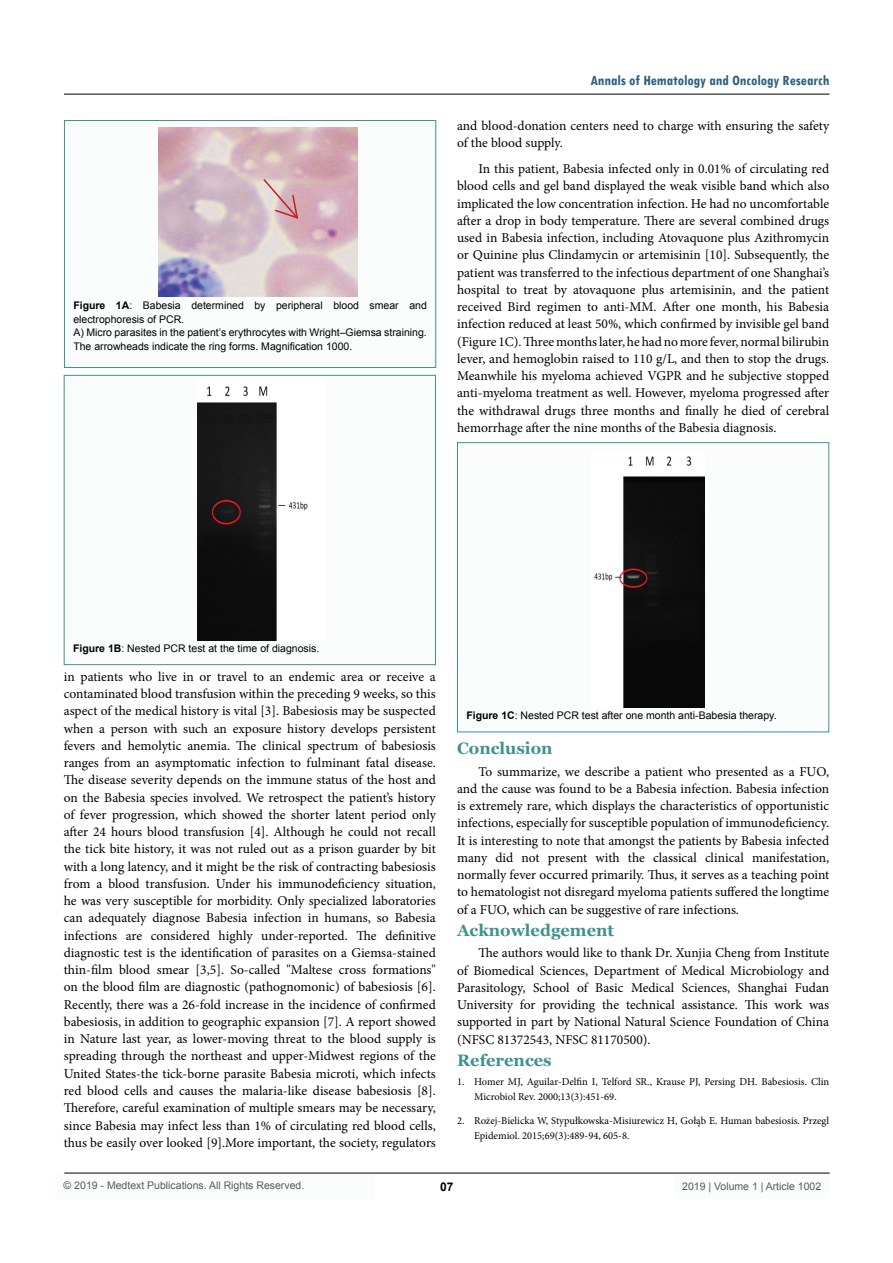
<style>
.page{position:relative;width:893px;height:1263px;background:#fff}
.page>*{position:absolute;margin:0;border:0;box-sizing:border-box;transform-origin:0 0}
.t1{font:700 16.5px "Georgia";color:#3f9191}
.t2{font:700 condensed 15px "Tw Cen";color:#2e617e}
.t3{font:13.5px/17.2px "Minion Pro";color:#000;text-align:justify}
.t4{font:700 12px "Arial";color:#000}
.t5{font:10.5px/13.5px "Arial";color:#000}
.t6{font:10.5px/15px "Minion Pro";color:#000}
.t7{font:10.5px "Arial";color:#58595b}
.s1{font-weight:700}
</style>
<div class="page">
<div style="left:55px;top:1173px;width:320px;height:26px;background:#fbfdfd"></div>
<hr style="left:64px;top:1173px;width:766px;height:1px;background:#000">
<hr style="left:64px;top:94px;width:765px;height:1px;background:#000">
<div style="left:674px;top:1174px;width:156px;height:25px;background:#fbfdfd"></div>
<div style="left:64px;top:121px;width:372px;height:246px;background:#fbfdfd"></div>
<div style="left:64px;top:120px;width:372px;height:248px;border:1px solid #3f9191"></div>
<div style="left:64px;top:375px;width:371px;height:290px;background:#fbfdfd"></div>
<div style="left:64px;top:375px;width:372px;height:290px;border:1px solid #3f9191"></div>
<img style="left:158px;top:128px;width:200px;height:169px">
<svg style="left:262px;top:178px;width:37px;height:42px;background:#dab6b9"></svg>
<img style="left:197px;top:386px;width:111px;height:255px">
<div style="left:457px;top:443px;width:372px;height:289px;background:#fbfdfd"></div>
<div style="left:457px;top:442px;width:372px;height:290px;border:1px solid #3f9191"></div>
<img style="left:594px;top:456px;width:111px;height:251px">
<p class="t5" style="left:73px;top:299px;width:355px"><span class="s1">Figure 1A</span>: Babesia determined by peripheral blood smear and electrophoresis of PCR.<br>A) Micro parasites in the patient’s erythrocytes with Wright–Giemsa straining.<br>The arrowheads indicate the ring forms. Magnification 1000.</p>
<p class="t2" style="left:590px;top:72px;width:240px">Annals of Hematology and Oncology Research</p>
<p class="t3" style="left:457px;top:117px;width:374px">and blood-donation centers need to charge with ensuring the safety of the blood supply.</p>
<p class="t3" style="left:457px;top:160px;width:374px;text-indent:21px">In this patient, Babesia infected only in 0.01% of circulating red blood cells and gel band displayed the weak visible band which also implicated the low concentration infection. He had no uncomfortable after a drop in body temperature. There are several combined drugs used in Babesia infection, including Atovaquone plus Azithromycin or Quinine plus Clindamycin or artemisinin [10]. Subsequently, the patient was transferred to the infectious department of one Shanghai’s hospital to treat by atovaquone plus artemisinin, and the patient received Bird regimen to anti-MM. After one month, his Babesia infection reduced at least 50%, which confirmed by invisible gel band (Figure 1C). Three months later, he had no more fever, normal bilirubin lever, and hemoglobin raised to 110 g/L, and then to stop the drugs.<br>Meanwhile his myeloma achieved VGPR and he subjective stopped anti-myeloma treatment as well. However, myeloma progressed after the withdrawal drugs three months and finally he died of cerebral hemorrhage after the nine months of the Babesia diagnosis.</p>
<p class="t5" style="left:73px;top:642px;width:248px"><span class="s1">Figure 1B</span>: Nested PCR test at the time of diagnosis.</p>
<p class="t3" style="left:64px;top:668px;width:374px">in patients who live in or travel to an endemic area or receive a contaminated blood transfusion within the preceding 9 weeks, so this aspect of the medical history is vital [3]. Babesiosis may be suspected when a person with such an exposure history develops persistent fevers and hemolytic anemia. The clinical spectrum of babesiosis ranges from an asymptomatic infection to fulminant fatal disease.<br>The disease severity depends on the immune status of the host and on the Babesia species involved. We retrospect the patient’s history of fever progression, which showed the shorter latent period only after 24 hours blood transfusion [4]. Although he could not recall the tick bite history, it was not ruled out as a prison guarder by bit with a long latency, and it might be the risk of contracting babesiosis from a blood transfusion. Under his immunodeficiency situation, he was very susceptible for morbidity. Only specialized laboratories can adequately diagnose Babesia infection in humans, so Babesia infections are considered highly under-reported. The definitive diagnostic test is the identification of parasites on a Giemsa-stained thin-film blood smear [3,5]. So-called "Maltese cross formations" on the blood film are diagnostic (pathognomonic) of babesiosis [6].<br>Recently, there was a 26-fold increase in the incidence of confirmed babesiosis, in addition to geographic expansion [7]. A report showed in Nature last year, as lower-moving threat to the blood supply is spreading through the northeast and upper-Midwest regions of the United States-the tick-borne parasite Babesia microti, which infects red blood cells and causes the malaria-like disease babesiosis [8].<br>Therefore, careful examination of multiple smears may be necessary, since Babesia may infect less than 1% of circulating red blood cells, thus be easily over looked [9].More important, the society, regulators</p>
<p class="t5" style="left:466px;top:709px;width:312px"><span class="s1">Figure 1C</span>: Nested PCR test after one month anti-Babesia therapy.</p>
<p class="t1" style="left:457px;top:738px;width:97px">Conclusion</p>
<p class="t3" style="left:457px;top:763px;width:374px;text-indent:21px">To summarize, we describe a patient who presented as a FUO, and the cause was found to be a Babesia infection. Babesia infection is extremely rare, which displays the characteristics of opportunistic infections, especially for susceptible population of immunodeficiency.<br>It is interesting to note that amongst the patients by Babesia infected many did not present with the classical clinical manifestation, normally fever occurred primarily. Thus, it serves as a teaching point to hematologist not disregard myeloma patients suffered the longtime of a FUO, which can be suggestive of rare infections.</p>
<p class="t1" style="left:457px;top:919px;width:158px">Acknowledgement</p>
<p class="t3" style="left:457px;top:944px;width:374px;text-indent:21px">The authors would like to thank Dr. Xunjia Cheng from Institute of Biomedical Sciences, Department of Medical Microbiology and Parasitology, School of Basic Medical Sciences, Shanghai Fudan University for providing the technical assistance. This work was supported in part by National Natural Science Foundation of China (NFSC 81372543, NFSC 81170500).</p>
<p class="t1" style="left:457px;top:1049px;width:96px">References</p>
<p class="t6" style="left:474px;top:1074px;width:357px;text-indent:-17px">1. Homer MJ, Aguilar-Delfin I, Telford SR., Krause PJ, Persing DH. Babesiosis. Clin<br>Microbiol Rev. 2000;13(3):451-69.</p>
<p class="t6" style="left:474px;top:1113px;width:357px;text-indent:-17px">2. Rożej-Bielicka W, Stypułkowska-Misiurewicz H, Gołąb E. Human babesiosis. Przegl<br>Epidemiol. 2015;69(3):489-94, 605-8.</p>
<p class="t7" style="left:64px;top:1179px;width:242px">© 2019 - Medtext Publications. All Rights Reserved.</p>
<p class="t4" style="left:440px;top:1178px;width:15px">07</p>
<p class="t7" style="left:682px;top:1180px;width:140px">2019 | Volume 1 | Article 1002</p>
</div>
